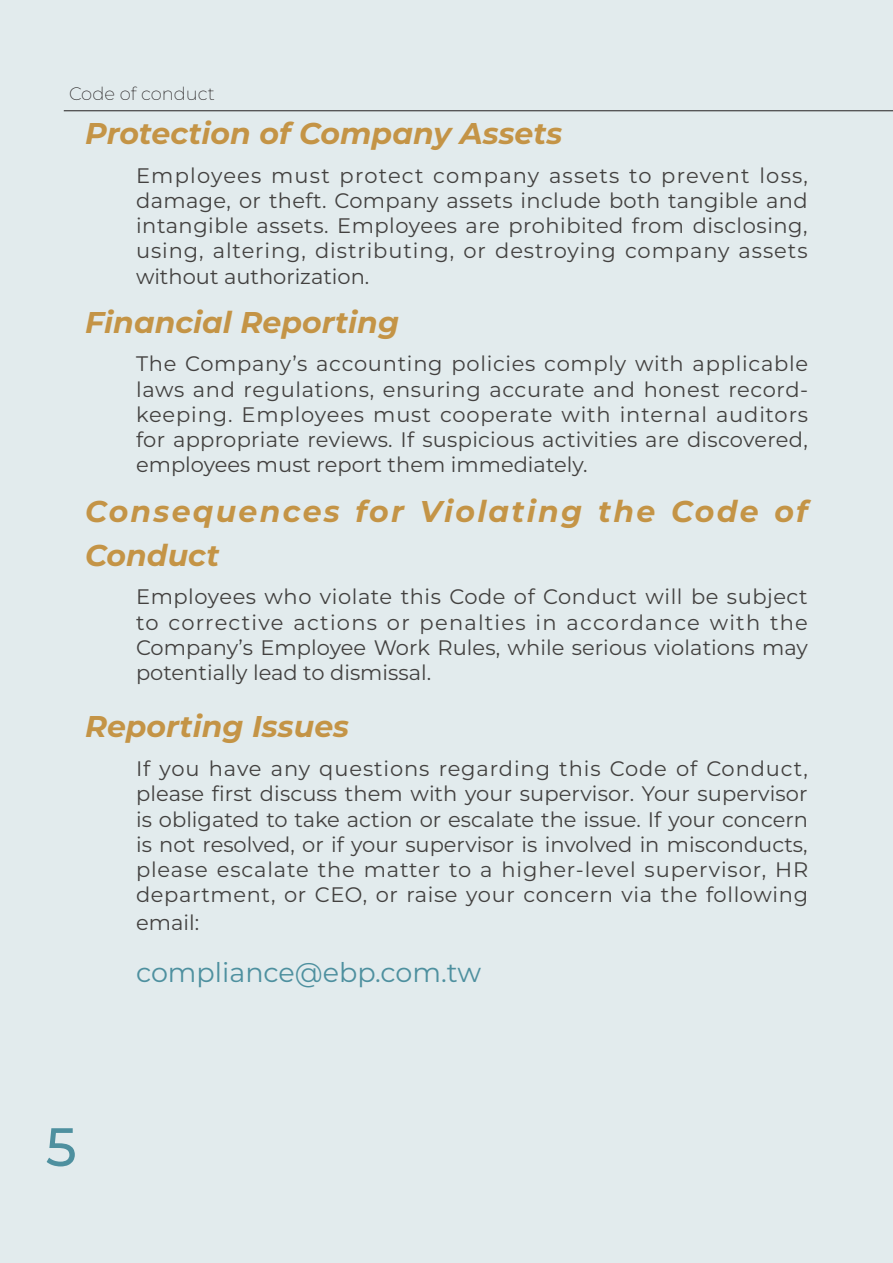
<style>
.page{position:relative;width:893px;height:1263px;background:#e2ebed}
.page>*{position:absolute;margin:0;border:0;box-sizing:border-box;transform-origin:0 0}
.t1{font:500 54px "Montserrat";color:#4e909f}
.t2{font:italic 700 30px "Montserrat";color:#c49446}
.t3{font:italic 700 30px/43.5px "Montserrat";letter-spacing:.075em;color:#c49446}
.t4{font:27px "Montserrat";color:#4e909f}
.t5{font:21px/25.2px "Montserrat";letter-spacing:.005em;color:#434140;text-align:justify}
.t6{font:200 18px "Montserrat";color:#231f20}
</style>
<div class="page">
<hr style="left:64px;top:111px;width:829px;height:1px;background:#231f20">
<p class="t6" style="left:69px;top:82px;width:147px">Code of conduct</p>
<p class="t2" style="left:85px;top:112px;width:479px">Protection of Company Assets</p>
<p class="t5" style="left:136px;top:164px;width:673px">Employees must protect company assets to prevent loss, damage, or theft. Company assets include both tangible and intangible assets. Employees are prohibited from disclosing, using, altering, distributing, or destroying company assets without authorization.</p>
<p class="t2" style="left:85px;top:301px;width:316px">Financial Reporting</p>
<p class="t5" style="left:136px;top:353px;width:674px">The Company’s accounting policies comply with applicable laws and regulations, ensuring accurate and honest record&shy;keeping. Employees must cooperate with internal auditors for appropriate reviews. If suspicious activities are discovered, employees must report them immediately.</p>
<p class="t3" style="left:85px;top:492px;width:724px">Consequences for Violating the Code of<br>Conduct</p>
<p class="t5" style="left:136px;top:586px;width:673px">Employees who violate this Code of Conduct will be subject to corrective actions or penalties in accordance with the Company’s Employee Work Rules, while serious violations may potentially lead to dismissal.</p>
<p class="t2" style="left:85px;top:705px;width:266px">Reporting Issues</p>
<p class="t5" style="left:136px;top:758px;width:674px">If you have any questions regarding this Code of Conduct, please first discuss them with your supervisor. Your supervisor is obligated to take action or escalate the issue. If your concern is not resolved, or if your supervisor is involved in misconducts, please escalate the matter to a higher-level supervisor, HR department, or CEO, or raise your concern via the following</p>
<p class="t5" style="left:136px;top:912px;width:65px">email:</p>
<p class="t4" style="left:136px;top:954px;width:347px">compliance@ebp.com.tw</p>
<h1 class="t1" style="left:46px;top:1110px;width:32px">5</h1>
</div>
